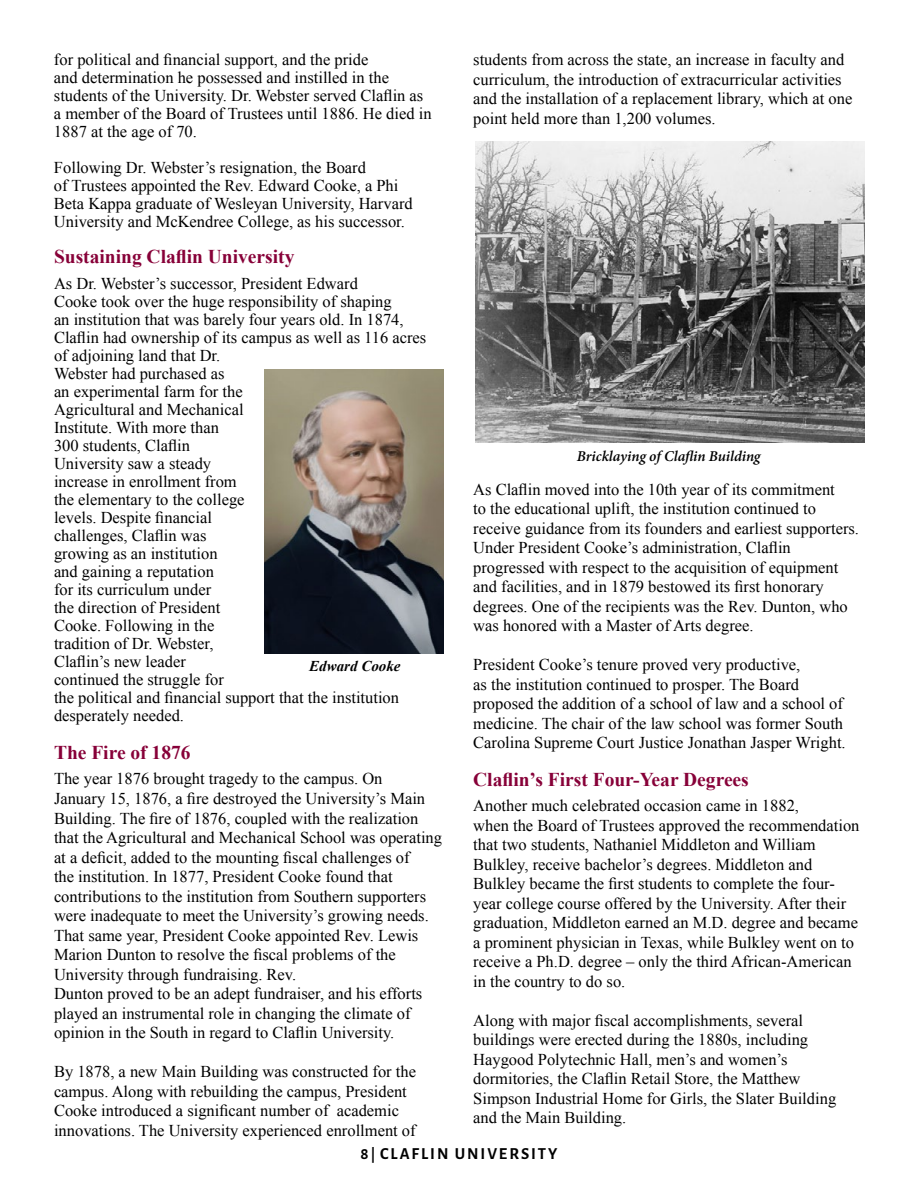
<style>
.page{position:relative;width:918px;height:1188px;background:#fff}
.page>*{position:absolute;margin:0;border:0;box-sizing:border-box;transform-origin:0 0}
.t1{font:700 19.5px "Times New Roman";color:#870038}
.t2{font:16.5px/19.5px "Times New Roman";color:#000}
.t3{font:700 16.5px "Alegreya Sans SC";letter-spacing:.12em;color:#000}
.t4{font:italic 600 15px "Minion Pro";letter-spacing:-.01em;color:#000}
.t5{font:italic 700 15px "Times New Roman";color:#000}
.s1{font-size:15px}
</style>
<div class="page">
<img style="left:264px;top:369px;width:180px;height:284px">
<img style="left:476px;top:142px;width:388px;height:301px">
<p class="t2" style="left:54px;top:51px;width:379px;line-height:18px">for political and financial support, and the pride<br>and determination he possessed and instilled in the students of the University. Dr. Webster served Claflin as a member of the Board of Trustees until 1886. He died in 1887 at the age of 70.</p>
<p class="t2" style="left:54px;top:159px;width:360px;line-height:18px">Following Dr. Webster’s resignation, the Board<br>of Trustees appointed the Rev. Edward Cooke, a Phi Beta Kappa graduate of Wesleyan University, Harvard University and McKendree College, as his successor.</p>
<p class="t1" style="left:54px;top:243px;width:242px">Sustaining Claflin University</p>
<p class="t2" style="left:54px;top:274px;width:374px;line-height:18px">As Dr. Webster’s successor, President Edward<br>Cooke took over the huge responsibility of shaping<br>an institution that was barely four years old. In 1874,<br>Claflin had ownership of its campus as well as 116 acres of adjoining land that Dr.<br>Webster had purchased as<br>an experimental farm for the<br>Agricultural and Mechanical<br>Institute. With more than<br>300 students, Claflin<br>University saw a steady<br>increase in enrollment from<br>the elementary to the college<br>levels. Despite financial<br>challenges, Claflin was<br>growing as an institution<br>and gaining a reputation<br>for its curriculum under<br>the direction of President<br>Cooke. Following in the<br>tradition of Dr. Webster,<br>Claflin’s new leader<br>continued the struggle for<br>the political and financial support that the institution desperately needed.</p>
<p class="t1" style="left:54px;top:739px;width:138px">The Fire of 1876</p>
<p class="t2" style="left:54px;top:769px;width:390px">The year 1876 brought tragedy to the campus. On<br>January 15, 1876, a fire destroyed the University’s Main Building. The fire of 1876, coupled with the realization that the Agricultural and Mechanical School was operating at a deficit, added to the mounting fiscal challenges of<br>the institution. In 1877, President Cooke found that contributions to the institution from Southern supporters were inadequate to meet the University’s growing needs.<br>That same year, President Cooke appointed Rev. Lewis Marion Dunton to resolve the fiscal problems of the University through fundraising. Rev.<br>Dunton proved to be an adept fundraiser, and his efforts played an instrumental role in changing the climate of opinion in the South in regard to Claflin University.</p>
<p class="t2" style="left:54px;top:1062px;width:364px">By 1878, a new Main Building was constructed for the campus. Along with rebuilding the campus, President Cooke introduced a significant number of academic innovations. The University experienced enrollment of</p>
<p class="t5" style="left:309px;top:655px;width:93px">Edward Cooke</p>
<p class="t2" style="left:473px;top:50px;width:381px">students from across the state, an increase in faculty and curriculum, the introduction of extracurricular activities and the installation of a replacement library, which at one point held more than 1,200 volumes.</p>
<p class="t4" style="left:577px;top:445px;width:185px">Bricklaying of Claflin Building</p>
<p class="t2" style="left:473px;top:479px;width:387px">As Claflin moved into the 10th year of its commitment<br>to the educational uplift, the institution continued to receive guidance from its founders and earliest supporters.<br>Under President Cooke’s administration, Claflin progressed with respect to the acquisition of equipment and facilities, and in 1879 bestowed its first honorary degrees. One of the recipients was the Rev. Dunton, who was honored with a Master of Arts degree.</p>
<p class="t2" style="left:473px;top:655px;width:374px">President Cooke’s tenure proved very productive,<br>as the institution continued to prosper. The Board proposed the addition of a school of law and a school of medicine. The chair of the law school was former South Carolina Supreme Court Justice Jonathan Jasper Wright.</p>
<p class="t1" style="left:473px;top:766px;width:277px">Claflin’s First Four-Year Degrees</p>
<p class="t2" style="left:473px;top:796px;width:388px">Another much celebrated occasion came in 1882,<br>when the Board of Trustees approved the recommendation that two students, Nathaniel Middleton and William Bulkley, receive bachelor’s degrees. Middleton and Bulkley became the first students to complete the four&shy;year college course offered by the University. After their graduation, Middleton earned an M.D. degree and became a prominent physician in Texas, while Bulkley went on to receive a Ph.D. degree – only the third African-American in the country to do so.</p>
<p class="t2" style="left:473px;top:1010px;width:364px">Along with major fiscal accomplishments, several buildings were erected during the 1880s, including Haygood Polytechnic Hall, men’s and women’s dormitories, the Claflin Retail Store, the Matthew Simpson Industrial Home for Girls, the Slater Building and the Main Building.</p>
<p class="t3" style="left:360px;top:1142px;width:199px">8 <span class="s1">|</span> CLAFLIN UNIVERSITY</p>
</div>
